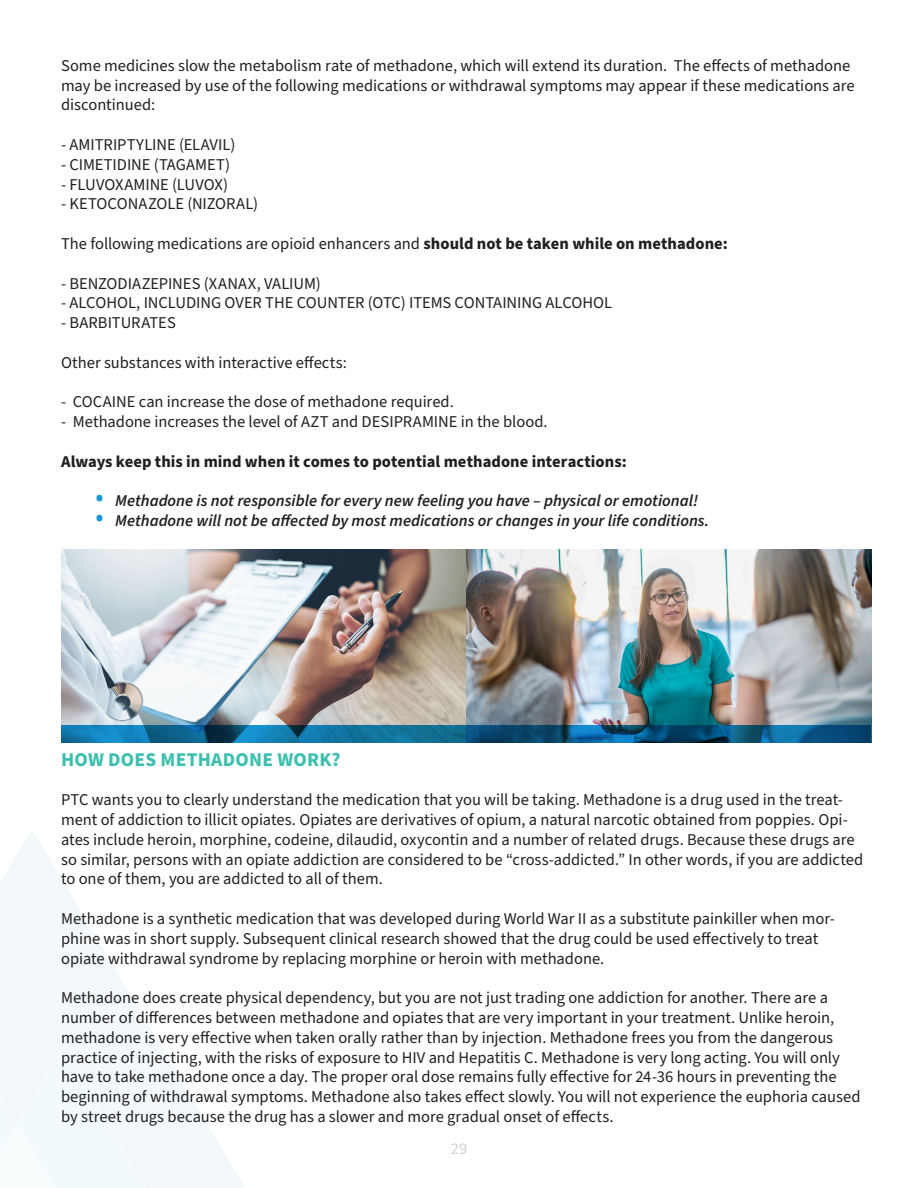
<style>
.page{position:relative;width:918px;height:1188px;background:#fff}
.page>*{position:absolute;margin:0;border:0;box-sizing:border-box;transform-origin:0 0}
.t1{font:700 19.5px "Source Sans Pro";letter-spacing:.01em;color:#3cbfae}
.t2{font:16.5px/19.8px "Source Sans Pro";color:#231f20}
.t3{font:italic 600 16.5px "Source Sans Pro";color:#231f20}
.t4{font:700 16.5px "Source Sans Pro";letter-spacing:.005em;color:#231f20}
.t5{font:16.5px "Source Sans Pro";color:#d1d2d4}
.s1{font-weight:700}
.s2{font-family:"Roboto Slab";font-weight:400;font-style:normal;font-size:28.5px;color:#1899d6}
</style>
<div class="page">
<svg style="left:0;top:830px;width:245px;height:358px"></svg>
<div style="left:0;top:988px;width:152px;height:200px;background:#f3f8fb"></div>
<img style="left:61px;top:550px;width:810px;height:175px">
<svg style="left:61px;top:725px;width:810px;height:17px;background:#0c608b"></svg>
<p class="t2" style="left:61px;top:56px;width:795px">Some medicines slow the metabolism rate of methadone, which will extend its duration. The effects of methadone may be increased by use of the following medications or withdrawal symptoms may appear if these medications are discontinued:</p>
<p class="t2" style="left:61px;top:135px;width:176px">- AMITRIPTYLINE (ELAVIL)</p>
<p class="t2" style="left:61px;top:155px;width:171px">- CIMETIDINE (TAGAMET)</p>
<p class="t2" style="left:61px;top:175px;width:169px">- FLUVOXAMINE (LUVOX)</p>
<p class="t2" style="left:61px;top:195px;width:199px">- KETOCONAZOLE (NIZORAL)</p>
<p class="t2" style="left:61px;top:234px;width:668px">The following medications are opioid enhancers and <span class="s1">should not be taken while on methadone:</span></p>
<p class="t2" style="left:61px;top:274px;width:261px">- BENZODIAZEPINES (XANAX, VALIUM)</p>
<p class="t2" style="left:61px;top:294px;width:553px">- ALCOHOL, INCLUDING OVER THE COUNTER (OTC) ITEMS CONTAINING ALCOHOL</p>
<p class="t2" style="left:61px;top:313px;width:116px">- BARBITURATES</p>
<p class="t2" style="left:61px;top:353px;width:287px">Other substances with interactive effects:</p>
<p class="t2" style="left:61px;top:393px;width:394px">- COCAINE can increase the dose of methadone required.</p>
<p class="t2" style="left:61px;top:412px;width:488px">- Methadone increases the level of AZT and DESIPRAMINE in the blood.</p>
<p class="t4" style="left:61px;top:450px;width:567px">Always keep this in mind when it comes to potential methadone interactions:</p>
<p class="t3" style="left:95px;top:490px;width:605px"><span class="s2">•</span> Methadone is not responsible for every new feeling you have – physical or emotional!</p>
<p class="t3" style="left:95px;top:510px;width:616px"><span class="s2">•</span> Methadone will not be affected by most medications or changes in your life conditions.</p>
<p class="t1" style="left:61px;top:746px;width:281px">HOW DOES METHADONE WORK?</p>
<p class="t2" style="left:61px;top:790px;width:804px">PTC wants you to clearly understand the medication that you will be taking. Methadone is a drug used in the treat&shy;ment of addiction to illicit opiates. Opiates are derivatives of opium, a natural narcotic obtained from poppies. Opi&shy;ates include heroin, morphine, codeine, dilaudid, oxycontin and a number of related drugs. Because these drugs are so similar, persons with an opiate addiction are considered to be “cross-addicted.” In other words, if you are addicted to one of them, you are addicted to all of them.</p>
<p class="t2" style="left:61px;top:909px;width:775px">Methadone is a synthetic medication that was developed during World War II as a substitute painkiller when mor&shy;phine was in short supply. Subsequent clinical research showed that the drug could be used effectively to treat opiate withdrawal syndrome by replacing morphine or heroin with methadone.</p>
<p class="t2" style="left:61px;top:988px;width:801px">Methadone does create physical dependency, but you are not just trading one addiction for another. There are a number of differences between methadone and opiates that are very important in your treatment. Unlike heroin, methadone is very effective when taken orally rather than by injection. Methadone frees you from the dangerous practice of injecting, with the risks of exposure to HIV and Hepatitis C. Methadone is very long acting. You will only have to take methadone once a day. The proper oral dose remains fully effective for 24-36 hours in preventing the beginning of withdrawal symptoms. Methadone also takes effect slowly. You will not experience the euphoria caused by street drugs because the drug has a slower and more gradual onset of effects.</p>
<p class="t5" style="left:451px;top:1137px;width:18px">29</p>
</div>
